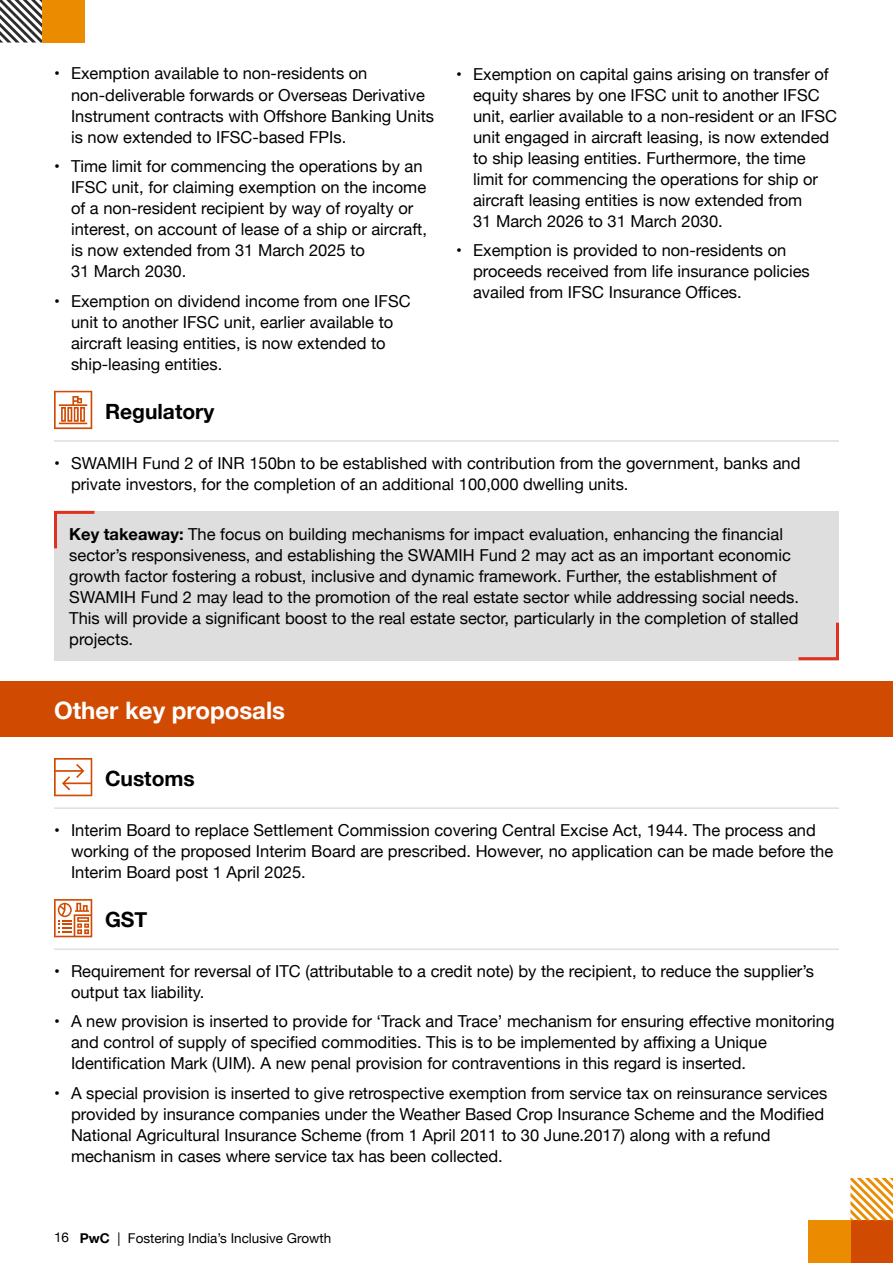
<style>
.page{position:relative;width:893px;height:1263px;background:#fff}
.page>*{position:absolute;margin:0;border:0;box-sizing:border-box;transform-origin:0 0}
.t1{font:700 24px "Helvetica Neue";color:#fff}
.t2{font:700 21px "Helvetica Neue";color:#000}
.t3{font:16.5px/21px "Helvetica Neue";color:#000}
.t4{font:13.5px "Helvetica Neue";color:#000}
.s1{font-weight:700}
</style>
<div class="page">
<div style="left:850px;top:1220px;width:43px;height:43px;background:#d04a02"></div>
<div style="left:808px;top:1220px;width:42px;height:43px;background:#eb8c00"></div>
<svg style="left:850px;top:1178px;width:43px;height:42px"></svg>
<svg style="left:0;top:0;width:43px;height:43px"></svg>
<div style="left:43px;top:0;width:42px;height:43px;background:#eb8c00"></div>
<hr style="left:54px;top:440px;width:785px;height:2px;background:#dedede">
<svg style="left:54px;top:391px;width:38px;height:38px"></svg>
<div style="left:0;top:681px;width:893px;height:56px;background:#d04a02"></div>
<div style="left:54px;top:511px;width:785px;height:149px;background:#dedede"></div>
<hr style="left:836px;top:623px;width:3px;height:37px;background:#e0301e">
<hr style="left:798px;top:657px;width:38px;height:3px;background:#e0301e">
<hr style="left:54px;top:511px;width:3px;height:37px;background:#e0301e">
<hr style="left:57px;top:511px;width:37px;height:3px;background:#e0301e">
<hr style="left:54px;top:807px;width:785px;height:2px;background:#dedede">
<svg style="left:54px;top:758px;width:38px;height:38px"></svg>
<hr style="left:54px;top:948px;width:785px;height:2px;background:#dedede">
<svg style="left:54px;top:899px;width:38px;height:38px"></svg>
<p class="t3" style="left:71px;top:64px;width:365px;text-indent:-17px">• Exemption available to non-residents on non-deliverable forwards or Overseas Derivative Instrument contracts with Offshore Banking Units is now extended to IFSC-based FPIs.</p>
<p class="t3" style="left:71px;top:157px;width:358px;text-indent:-17px">• Time limit for commencing the operations by an IFSC unit, for claiming exemption on the income of a non-resident recipient by way of royalty or interest, on account of lease of a ship or aircraft, is now extended from 31 March 2025 to<br>31 March 2030.</p>
<p class="t3" style="left:71px;top:291px;width:341px;text-indent:-17px">• Exemption on dividend income from one IFSC unit to another IFSC unit, earlier available to aircraft leasing entities, is now extended to ship-leasing entities.</p>
<p class="t2" style="left:105px;top:395px;width:111px">Regulatory</p>
<p class="t3" style="left:473px;top:64px;width:365px;text-indent:-17px">• Exemption on capital gains arising on transfer of equity shares by one IFSC unit to another IFSC unit, earlier available to a non-resident or an IFSC unit engaged in aircraft leasing, is now extended to ship leasing entities. Furthermore, the time limit for commencing the operations for ship or aircraft leasing entities is now extended from<br>31 March 2026 to 31 March 2030.</p>
<p class="t3" style="left:473px;top:241px;width:338px;text-indent:-17px">• Exemption is provided to non-residents on proceeds received from life insurance policies availed from IFSC Insurance Offices.</p>
<p class="t3" style="left:71px;top:453px;width:731px;text-indent:-17px">• SWAMIH Fund 2 of INR 150bn to be established with contribution from the government, banks and private investors, for the completion of an additional 100,000 dwelling units.</p>
<p class="t3" style="left:69px;top:525px;width:731px"><span class="s1">Key takeaway:</span> The focus on building mechanisms for impact evaluation, enhancing the financial sector’s responsiveness, and establishing the SWAMIH Fund 2 may act as an important economic growth factor fostering a robust, inclusive and dynamic framework. Further, the establishment of SWAMIH Fund 2 may lead to the promotion of the real estate sector while addressing social needs.<br>This will provide a significant boost to the real estate sector, particularly in the completion of stalled projects.</p>
<h1 class="t1" style="left:54px;top:691px;width:233px">Other key proposals</h1>
<p class="t2" style="left:105px;top:762px;width:91px">Customs</p>
<p class="t3" style="left:71px;top:820px;width:764px;text-indent:-17px">• Interim Board to replace Settlement Commission covering Central Excise Act, 1944. The process and working of the proposed Interim Board are prescribed. However, no application can be made before the<br>Interim Board post 1 April 2025.</p>
<p class="t2" style="left:105px;top:903px;width:44px">GST</p>
<p class="t3" style="left:71px;top:961px;width:744px;text-indent:-17px">• Requirement for reversal of ITC (attributable to a credit note) by the recipient, to reduce the supplier’s output tax liability.</p>
<p class="t3" style="left:71px;top:1012px;width:765px;text-indent:-17px">• A new provision is inserted to provide for ‘Track and Trace’ mechanism for ensuring effective monitoring and control of supply of specified commodities. This is to be implemented by affixing a Unique<br>Identification Mark (UIM). A new penal provision for contraventions in this regard is inserted.</p>
<p class="t3" style="left:71px;top:1083px;width:758px;text-indent:-17px">• A special provision is inserted to give retrospective exemption from service tax on reinsurance services provided by insurance companies under the Weather Based Crop Insurance Scheme and the Modified National Agricultural Insurance Scheme (from 1 April 2011 to 30 June.2017) along with a refund mechanism in cases where service tax has been collected.</p>
<p class="t4" style="left:54px;top:1228px;width:279px">16 <span class="s1">PwC</span> | Fostering India’s Inclusive Growth</p>
</div>
